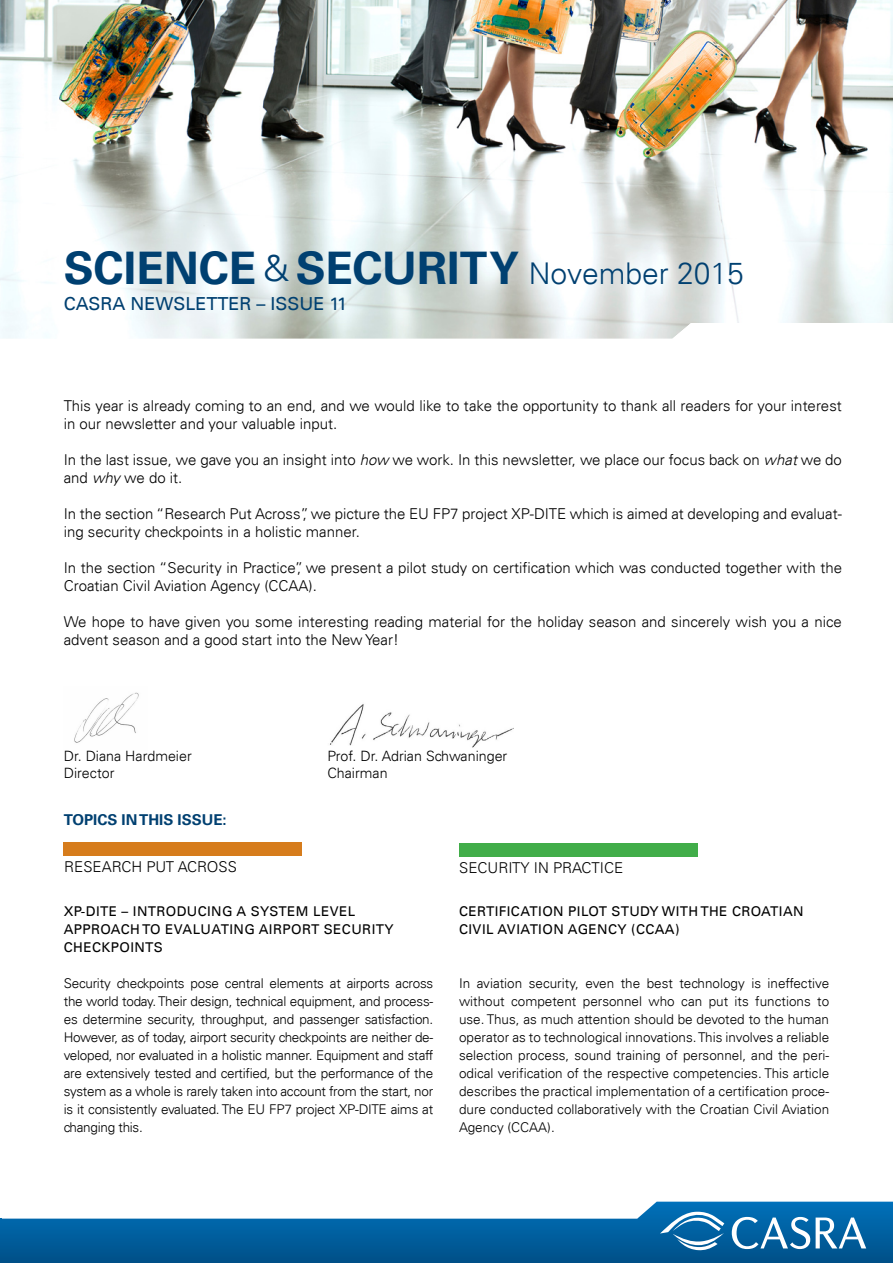
<style>
.page{position:relative;width:893px;height:1263px;background:#fff}
.page>*{position:absolute;margin:0;border:0;box-sizing:border-box;transform-origin:0 0}
.t1{font:700 45px "Univers LT";color:#004071}
.t2{font:18px "Univers LT";color:#004071}
.t3{font:300 15px/18px "Univers LT";color:#000}
.t4{font:700 15px "Univers LT";color:#004071}
.t5{font:300 14.25px/17.1px "Univers LT";color:#000}
.t6{font:300 13.5px/18px "Univers LT";letter-spacing:-.02em;color:#000;text-align:justify}
.t7{font:13.5px/18px "Univers LT";letter-spacing:.03em;color:#000}
.s1{font-weight:300;font-size:36px}
.s2{font-family:"Univers";font-weight:300;font-size:30px}
.s3{font-style:italic}
</style>
<div class="page">
<svg style="left:0;top:1202px;width:893px;height:61px"></svg>
<svg style="left:660px;top:1211px;width:213px;height:39px"></svg>
<img style="left:330px;top:704px;width:184px;height:44px">
<img style="left:74px;top:692px;width:65px;height:51px">
<img style="left:0;top:0;width:893px;height:323px">
<svg style="left:0;top:323px;width:691px;height:16px"></svg>
<div style="left:64px;top:843px;width:238px;height:13px;background:#d67c1c"></div>
<div style="left:459px;top:843px;width:238px;height:13px;background:#41ad49"></div>
<div style="left:64px;top:1182px;width:58px;height:32px;background:#fff"></div>
<h1 class="t1" style="left:64px;top:241px;width:682px">SCIENCE <span class="s1">&amp;</span> SECURITY <span class="s2">November 2015</span></h1>
<h2 class="t2" style="left:64px;top:293px;width:285px">CASRA NEWS LETTER – ISS UE 11</h2>
<p class="t3" style="left:64px;top:396px;width:779px">This year is already coming to an end, and we would like to take the opportunity to thank all readers for your interest in our newsletter and your valuable input.</p>
<p class="t3" style="left:64px;top:450px;width:780px">I n the last issue, we gave you an insight into <span class="s3">how</span> we work. I n this newsletter, we place our focus back on <span class="s3">what</span> we do and <span class="s3">why</span> we do it.</p>
<p class="t3" style="left:64px;top:504px;width:780px">I n the section “Research Put Across”, we picture the EU FP7 project XP-DITE which is aimed at developing and evaluat&shy;ing security checkpoints in a holistic manner.</p>
<p class="t3" style="left:64px;top:558px;width:780px">I n the section “Security in Practice”, we present a pilot study on certification which was conducted together with the<br>Croatian Civil Aviation Agency (CCAA</p>
<p class="t3" style="left:309px;top:576px;width:10px">).</p>
<p class="t3" style="left:64px;top:612px;width:780px">We hope to have given you some interesting reading material for the holiday season and sincerely wish you a nice advent season and a good start into the New Year!</p>
<p class="t5" style="left:64px;top:747px;width:129px">Dr. Diana Hardmeier<br>Director</p>
<p class="t4" style="left:64px;top:810px;width:38px">TOPICS</p>
<p class="t4" style="left:122px;top:810px;width:66px">IN THIS ISSUE</p>
<p class="t4" style="left:223px;top:810px;width:6px">:</p>
<p class="t5" style="left:327px;top:747px;width:181px">Prof. Dr. Adrian Schwaninger<br>Chairman</p>
<p class="t3" style="left:64px;top:857px;width:174px">Research Put Across</p>
<p class="t3" style="left:459px;top:858px;width:165px">Secur ity In Practice</p>
<p class="t7" style="left:459px;top:902px;width:346px">CERTI FICATI ON PI LOT STUDY WITH THE CROATIAN<br>CIVI L AVIATI ON AGENCY (CCAA)</p>
<p class="t7" style="left:64px;top:902px;width:293px">XP-DITE – INTRODUCI NG A SYSTEM LEVEL<br>APPR</p>
<p class="t7" style="left:64px;top:920px;width:331px;text-indent:37px">OACH TO EVALUATI NG AIRPORT SECURITY<br>CHECKPOI NTS</p>
<p class="t6" style="left:64px;top:974px;width:371px">Security checkpoints pose central elements at airports across the world today. Their design, technical equipment, and process&shy;es determine security, throughput, and passenger satisfaction.<br>H owever, as of today, airport security checkpoints are neither de&shy;veloped, nor evaluated in a holistic manner. Equipment and staff are extensively tested and certified, but the performance of the system as a whole is rarely taken into account from the start, nor is it consistently evaluated. The EU FP7 project XP-DITE</p>
<p class="t6" style="left:459px;top:974px;width:372px">I n aviation security, even the best technology is ineffective without competent personnel who can put its functions to use. Thus, as much attention should be devoted to the human operator as to technological innovations. This involves a reliable selection process, sound training of personnel, and the peri&shy;odical verification of the respective competencies. This article describes the practical implementation of a certification proce&shy;dure conducted collaboratively with the Croatian Civil Aviation Agency (CCAA</p>
<p class="t6" style="left:391px;top:1100px;width:44px">aims at</p>
<p class="t6" style="left:64px;top:1118px;width:81px">changing this.</p>
<p class="t6" style="left:547px;top:1118px;width:9px">).</p>
</div>
